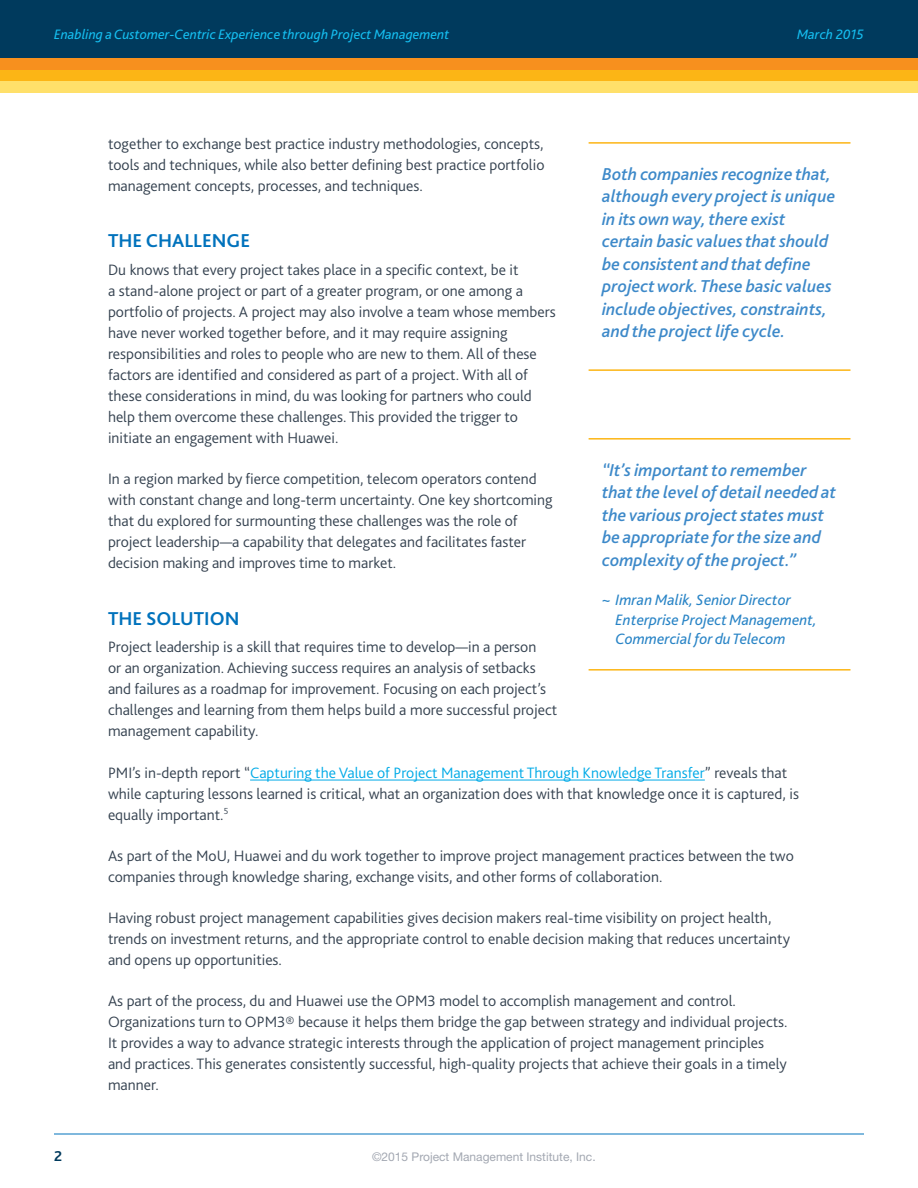
<style>
.page{position:relative;width:918px;height:1188px;background:#fff}
.page>*{position:absolute;margin:0;border:0;box-sizing:border-box;transform-origin:0 0}
.t1{font:700 19.5px "Bliss 2";color:#0072bc}
.t2{font:italic 500 18px/22.5px "Bliss 2";color:#3d89c9}
.t3{font:300 15.75px/21px "Bliss 2";color:#354250}
.t4{font:italic 15.75px/19.5px "Bliss 2";color:#2984c6}
.t5{font:700 15px "Bliss 2";color:#003a5d}
.t6{font:italic 14.25px "Bliss 2";color:#15bef0}
.t7{font:12px "Helvetica Neue LT Std";color:#a3a8b2}
.s1{color:#00aae7}
</style>
<div class="page">
<div style="left:0;top:0;width:918px;height:81px;background:#003a5d"></div>
<div style="left:0;top:58px;width:918px;height:12px;background:#f7901e"></div>
<div style="left:0;top:70px;width:918px;height:11px;background:#fcb515"></div>
<div style="left:0;top:81px;width:918px;height:12px;background:#ffe06a"></div>
<hr style="left:54px;top:1134px;width:810px;height:1px;background:#0072bc">
<hr style="left:250px;top:780px;width:455px;height:1px;background:#00aae7">
<hr style="left:589px;top:142px;width:261px;height:2px;background:#fcb515">
<hr style="left:589px;top:369px;width:261px;height:2px;background:#fcb515">
<hr style="left:589px;top:438px;width:261px;height:2px;background:#fcb515">
<hr style="left:589px;top:669px;width:261px;height:2px;background:#fcb515">
<p class="t6" style="left:54px;top:25px;width:397px">Enabling a Customer-Centric Experience through Project Management</p>
<p class="t6" style="left:797px;top:25px;width:68px">March 2015</p>
<p class="t3" style="left:108px;top:133px;width:438px;text-align:justify">together to exchange best practice industry methodologies, concepts, tools and techniques, while also better defining best practice portfolio management concepts, processes, and techniques.</p>
<p class="t1" style="left:108px;top:229px;width:144px">THE CHALLENGE</p>
<p class="t3" style="left:108px;top:259px;width:449px">Du knows that every project takes place in a specific context, be it<br>a stand-alone project or part of a greater program, or one among a portfolio of projects. A project may also involve a team whose members have never worked together before, and it may require assigning responsibilities and roles to people who are new to them. All of these factors are identified and considered as part of a project. With all of these considerations in mind, du was looking for partners who could help them overcome these challenges. This provided the trigger to initiate an engagement with Huawei.</p>
<p class="t3" style="left:108px;top:468px;width:446px">In a region marked by fierce competition, telecom operators contend with constant change and long-term uncertainty. One key shortcoming that du explored for surmounting these challenges was the role of project leadership—a capability that delegates and facilitates faster decision making and improves time to market.</p>
<p class="t1" style="left:108px;top:606px;width:133px">THE SOLUTION</p>
<p class="t3" style="left:108px;top:636px;width:451px">Project leadership is a skill that requires time to develop—in a person<br>or an organization. Achieving success requires an analysis of setbacks and failures as a roadmap for improvement. Focusing on each project’s challenges and learning from them helps build a more successful project management capability.</p>
<p class="t3" style="left:108px;top:762px;width:693px">PMI’s in-depth report “<span class="s1">Capturing the Value of Project Management Through Knowledge Transfer</span>” reveals that while capturing lessons learned is critical, what an organization does with that knowledge once it is captured, is equally important.<sup>5</sup></p>
<p class="t3" style="left:108px;top:845px;width:687px">As part of the MoU, Huawei and du work together to improve project management practices between the two companies through knowledge sharing, exchange visits, and other forms of collaboration.</p>
<p class="t3" style="left:108px;top:907px;width:684px">Having robust project management capabilities gives decision makers real-time visibility on project health, trends on investment returns, and the appropriate control to enable decision making that reduces uncertainty and opens up opportunities.</p>
<p class="t3" style="left:108px;top:990px;width:681px">As part of the process, du and Huawei use the OPM3 model to accomplish management and control.<br>Organizations turn to OPM3® because it helps them bridge the gap between strategy and individual projects.<br>It provides a way to advance strategic interests through the application of project management principles and practices. This generates consistently successful, high-quality projects that achieve their goals in a timely manner.</p>
<p class="t2" style="left:602px;top:162px;width:235px">Both companies recognize that, although every project is unique in its own way, there exist certain basic values that should be consistent and that define project work. These basic values include objectives, constraints, and the project life cycle.</p>
<p class="t2" style="left:602px;top:458px;width:236px">“It’s important to remember that the level of detail needed at the various project states must be appropriate for the size and complexity of the project.”</p>
<p class="t4" style="left:616px;top:590px;width:203px;text-indent:-13px">~ Imran Malik, Senior Director<br>Enterprise Project Management,<br>Commercial for du Telecom</p>
<p class="t5" style="left:54px;top:1147px;width:10px">2</p>
<p class="t7" style="left:372px;top:1150px;width:225px">©2015 Project Management Institute, Inc.</p>
</div>
